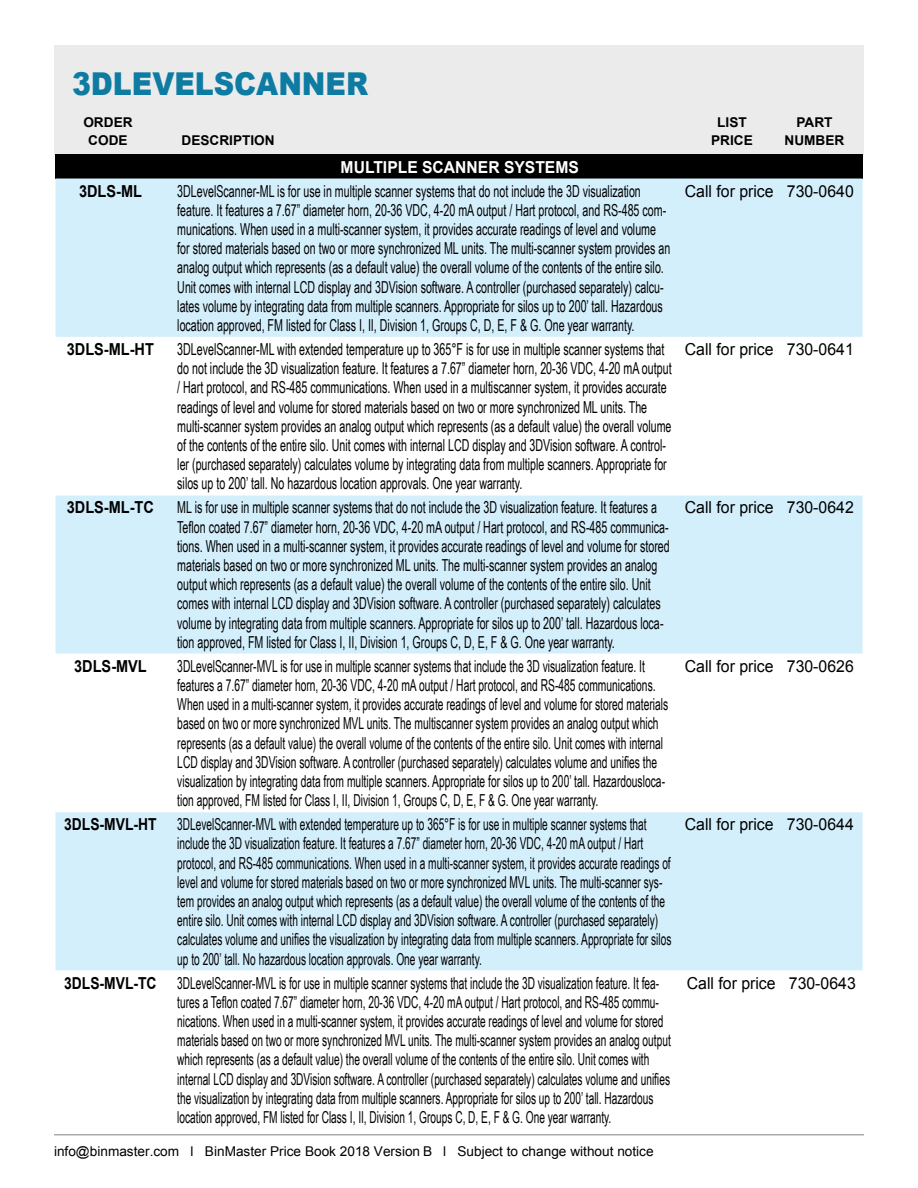
<style>
.page{position:relative;width:918px;height:1188px;background:#fff}
.page>*{position:absolute;margin:0;border:0;box-sizing:border-box;transform-origin:0 0}
.t1{font:900 31.5px "Arial";color:#0e7ca2;scale:.9 1}
.t2{font:16.5px/19.2px "Arial Narrow";color:#000;scale:.79 1}
.t3{font:16.5px/19.2px "Arial Narrow";color:#000;scale:.75 1}
.t4{font:16.5px/19.2px "Arial Narrow";color:#000;scale:.76 1}
.t5{font:16.5px "Arial";color:#000;scale:.96 1}
.t6{font:700 16.5px "Arial";color:#000;scale:.88 1}
.t7{font:700 16.5px "Arial";color:#fff;scale:.95 1}
.t8{font:700 16.5px "Arial";color:#000;scale:.84 1}
.t9{font:13.5px "Arial";color:#000}
.t10{font:700 13.5px "Arial";color:#000}
.s1{font-style:inherit}
</style>
<div class="page">
<hr style="left:54px;top:1134px;width:810px;height:2px;background:#000">
<div style="left:54px;top:45px;width:809px;height:110px;background:#ebebec"></div>
<div style="left:56px;top:154px;width:807px;height:25px;background:#000"></div>
<div style="left:56px;top:179px;width:807px;height:158px;background:#d4effc"></div>
<svg style="left:56px;top:495px;width:807px;height:476px;fill:#d4effc"></svg>
<h1 class="t1" style="left:72px;top:60px;width:331px">3DLEVELSCANNER</h1>
<p class="t10" style="left:83px;top:114px;width:51px">ORDER</p>
<p class="t10" style="left:717px;top:114px;width:31px">LIST</p>
<p class="t10" style="left:796px;top:114px;width:38px">PART</p>
<p class="t10" style="left:88px;top:131px;width:41px">CODE</p>
<p class="t10" style="left:182px;top:131px;width:95px">DESCRIPTION</p>
<p class="t10" style="left:711px;top:131px;width:43px">PRICE</p>
<p class="t10" style="left:785px;top:131px;width:61px">NUMBER</p>
<p class="t7" style="left:341px;top:156px;width:252px">MULTIPLE SCANNER SYSTEMS</p>
<p class="t6" style="left:79px;top:180px;width:73px">3DLS-ML</p>
<p class="t2" style="left:177px;top:180px;width:626px">3DLevelScanner-ML is for use in multiple scanner systems that do not include the 3D visualization feature. It features a 7.67” diameter horn, 20-36 VDC, 4-20 mA output / Hart protocol, and RS-485 com&shy;munications. When used in a multi-scanner system, it provides accurate readings of level and volume for stored materials based on two or more synchronized ML units. The multi-scanner system provides an analog output which represents (as a default value) the overall volume of the contents of the entire silo.<br>Unit comes with internal LCD display and 3DVision software. A controller (purchased separately) calcu&shy;lates volume by integrating data from multiple scanners. Appropriate for silos up to 200’ tall. Hazardous location approved, FM listed for Class I, II, Division 1, Groups C, D, E, F &amp; G. One year warranty.</p>
<p class="t5" style="left:685px;top:180px;width:178px">Call for price <span class="s1">730-0640</span></p>
<p class="t6" style="left:67px;top:338px;width:100px">3DLS-ML-HT</p>
<p class="t2" style="left:177px;top:339px;width:627px">3DLevelScanner-ML with extended temperature up to 365°F is for use in multiple scanner systems that do not include the 3D visualization feature. It features a 7.67” diameter horn, 20-36 VDC, 4-20 mA output / Hart protocol, and RS-485 communications. When used in a multiscanner system, it provides accurate readings of level and volume for stored materials based on two or more synchronized ML units. The multi-scanner system provides an analog output which represents (as a default value) the overall volume of the contents of the entire silo. Unit comes with internal LCD display and 3DVision software. A control&shy;ler (purchased separately) calculates volume by integrating data from multiple scanners. Appropriate for silos up to 200’ tall. No hazardous location approvals. One year warranty.</p>
<p class="t5" style="left:685px;top:338px;width:178px">Call for price <span class="s1">730-0641</span></p>
<p class="t6" style="left:67px;top:497px;width:100px">3DLS-ML-TC</p>
<p class="t2" style="left:177px;top:497px;width:625px">ML is for use in multiple scanner systems that do not include the 3D visualization feature. It features a Teflon coated 7.67” diameter horn, 20-36 VDC, 4-20 mA output / Hart protocol, and RS-485 communica&shy;tions. When used in a multi-scanner system, it provides accurate readings of level and volume for stored materials based on two or more synchronized ML units. The multi-scanner system provides an analog output which represents (as a default value) the overall volume of the contents of the entire silo. Unit comes with internal LCD display and 3DVision software. A controller (purchased separately) calculates volume by integrating data from multiple scanners. Appropriate for silos up to 200’ tall. Hazardous loca&shy;tion approved, FM listed for Class I, II, Division 1, Groups C, D, E, F &amp; G. One year warranty.</p>
<p class="t5" style="left:685px;top:497px;width:178px">Call for price <span class="s1">730-0642</span></p>
<p class="t6" style="left:74px;top:655px;width:84px">3DLS-MVL</p>
<p class="t4" style="left:177px;top:656px;width:647px">3DLevelScanner-MVL is for use in multiple scanner systems that include the 3D visualization feature. It features a 7.67” diameter horn, 20-36 VDC, 4-20 mA output / Hart protocol, and RS-485 communications.<br>When used in a multi-scanner system, it provides accurate readings of level and volume for stored materials based on two or more synchronized MVL units. The multiscanner system provides an analog output which represents (as a default value) the overall volume of the contents of the entire silo. Unit comes with internal LCD display and 3DVision software. A controller (purchased separately) calculates volume and unifies the visualization by integrating data from multiple scanners. Appropriate for silos up to 200’ tall. Hazardousloca&shy;tion approved, FM listed for Class I, II, Division 1, Groups C, D, E, F &amp; G. One year warranty.</p>
<p class="t5" style="left:685px;top:655px;width:178px">Call for price <span class="s1">730-0626</span></p>
<p class="t8" style="left:64px;top:813px;width:111px">3DLS-MVL-HT</p>
<p class="t3" style="left:177px;top:814px;width:660px">3DLevelScanner-MVL with extended temperature up to 365°F is for use in multiple scanner systems that include the 3D visualization feature. It features a 7.67” diameter horn, 20-36 VDC, 4-20 mA output / Hart protocol, and RS-485 communications. When used in a multi-scanner system, it provides accurate readings of level and volume for stored materials based on two or more synchronized MVL units. The multi-scanner sys&shy;tem provides an analog output which represents (as a default value) the overall volume of the contents of the entire silo. Unit comes with internal LCD display and 3DVision software. A controller (purchased separately) calculates volume and unifies the visualization by integrating data from multiple scanners. Appropriate for silos up to 200’ tall. No hazardous location approvals. One year warranty.</p>
<p class="t5" style="left:685px;top:814px;width:178px">Call for price <span class="s1">730-0644</span></p>
<p class="t8" style="left:64px;top:972px;width:111px">3DLS-MVL-TC</p>
<p class="t3" style="left:177px;top:973px;width:660px">3DLevelScanner-MVL is for use in multiple scanner systems that include the 3D visualization feature. It fea&shy;tures a Teflon coated 7.67” diameter horn, 20-36 VDC, 4-20 mA output / Hart protocol, and RS-485 commu&shy;nications. When used in a multi-scanner system, it provides accurate readings of level and volume for stored materials based on two or more synchronized MVL units. The multi-scanner system provides an analog output which represents (as a default value) the overall volume of the contents of the entire silo. Unit comes with internal LCD display and 3DVision software. A controller (purchased separately) calculates volume and unifies the visualization by integrating data from multiple scanners. Appropriate for silos up to 200’ tall. Hazardous location approved, FM listed for Class I, II, Division 1, Groups C, D, E, F &amp; G. One year warranty.</p>
<p class="t5" style="left:687px;top:972px;width:178px">Call for price <span class="s1">730-0643</span></p>
<p class="t9" style="left:54px;top:1142px;width:601px">info@binmaster.com l BinMaster Price Book 2018 Version B l Subject to change without notice</p>
</div>
